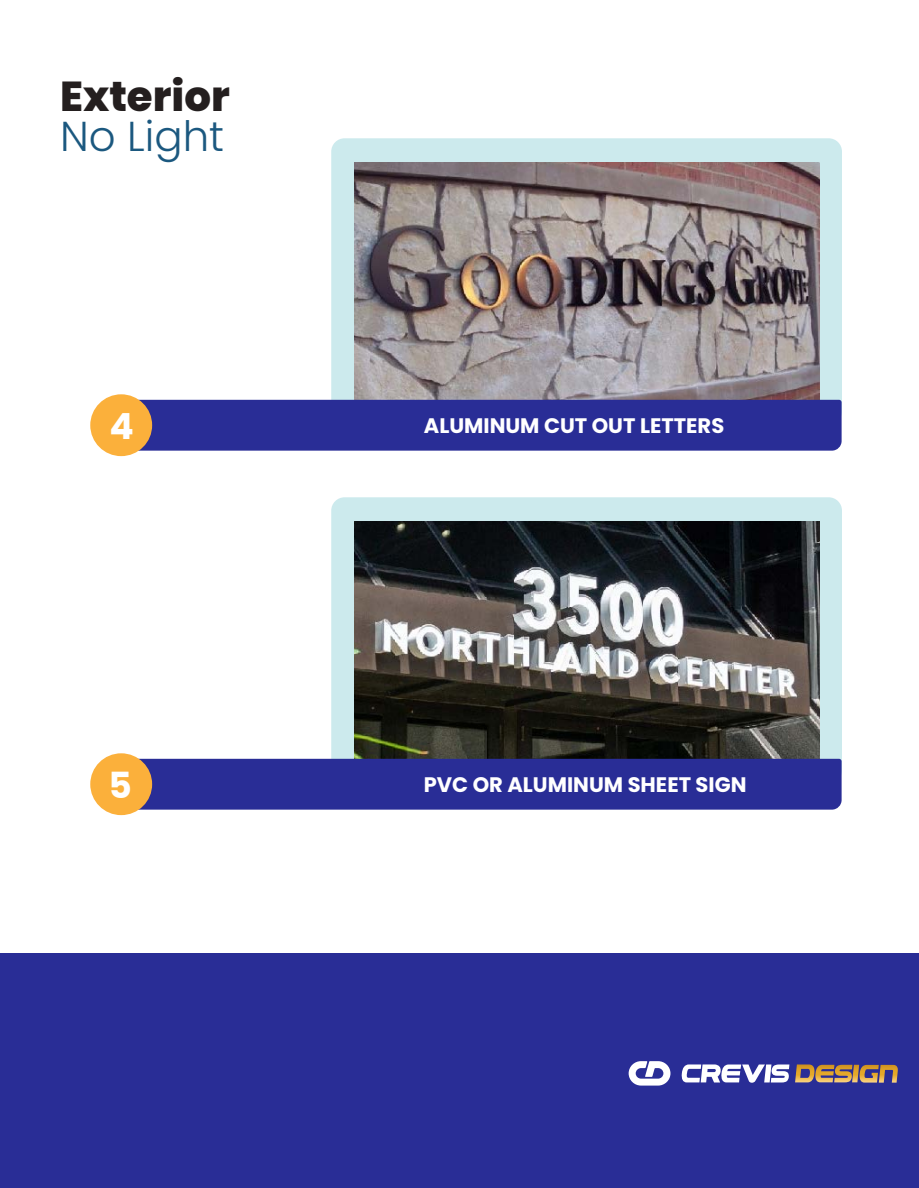
<style>
.page{position:relative;width:919px;height:1188px;background:#fff}
.page>*{position:absolute;margin:0;border:0;box-sizing:border-box;transform-origin:0 0}
.t1{font:800 41.85px "Poppins";color:#241f1f}
.t2{font:300 41.85px "Poppins";color:#1b587f}
.t3{font:700 36px "Poppins";color:#fff}
.t4{font:700 21px "Poppins";color:#fff}
</style>
<div class="page">
<div style="left:331px;top:497px;width:510px;height:287px;background:#cceaed;border-radius:13px"></div>
<img style="left:354px;top:522px;width:464px;height:237px">
<div style="left:139px;top:759px;width:702px;height:51px;background:#292d96"></div>
<div style="left:90px;top:753px;width:62px;height:62px;background:#fbb03b;border-radius:50%"></div>
<div style="left:331px;top:138px;width:510px;height:287px;background:#cceaed;border-radius:13px"></div>
<img style="left:354px;top:163px;width:464px;height:237px">
<div style="left:139px;top:400px;width:702px;height:51px;background:#292d96"></div>
<div style="left:90px;top:394px;width:62px;height:62px;background:#fbb03b;border-radius:50%"></div>
<div style="left:0;top:953px;width:918px;height:235px;background:#292d96"></div>
<svg style="left:681px;top:1064px;width:216px;height:19px"></svg>
<svg style="left:628px;top:1061px;width:42px;height:25px"></svg>
<h1 class="t1" style="left:60px;top:72px;width:171px">Exterior</h1>
<h1 class="t2" style="left:60px;top:112px;width:165px">No Light</h1>
<h2 class="t3" style="left:109px;top:405px;width:26px">4</h2>
<p class="t4" style="left:423px;top:413px;width:302px">ALUMINUM CUT OUT LETTERS</p>
<h2 class="t3" style="left:109px;top:764px;width:25px">5</h2>
<p class="t4" style="left:423px;top:772px;width:324px">PVC OR ALUMINUM SHEET SIGN</p>
</div>
